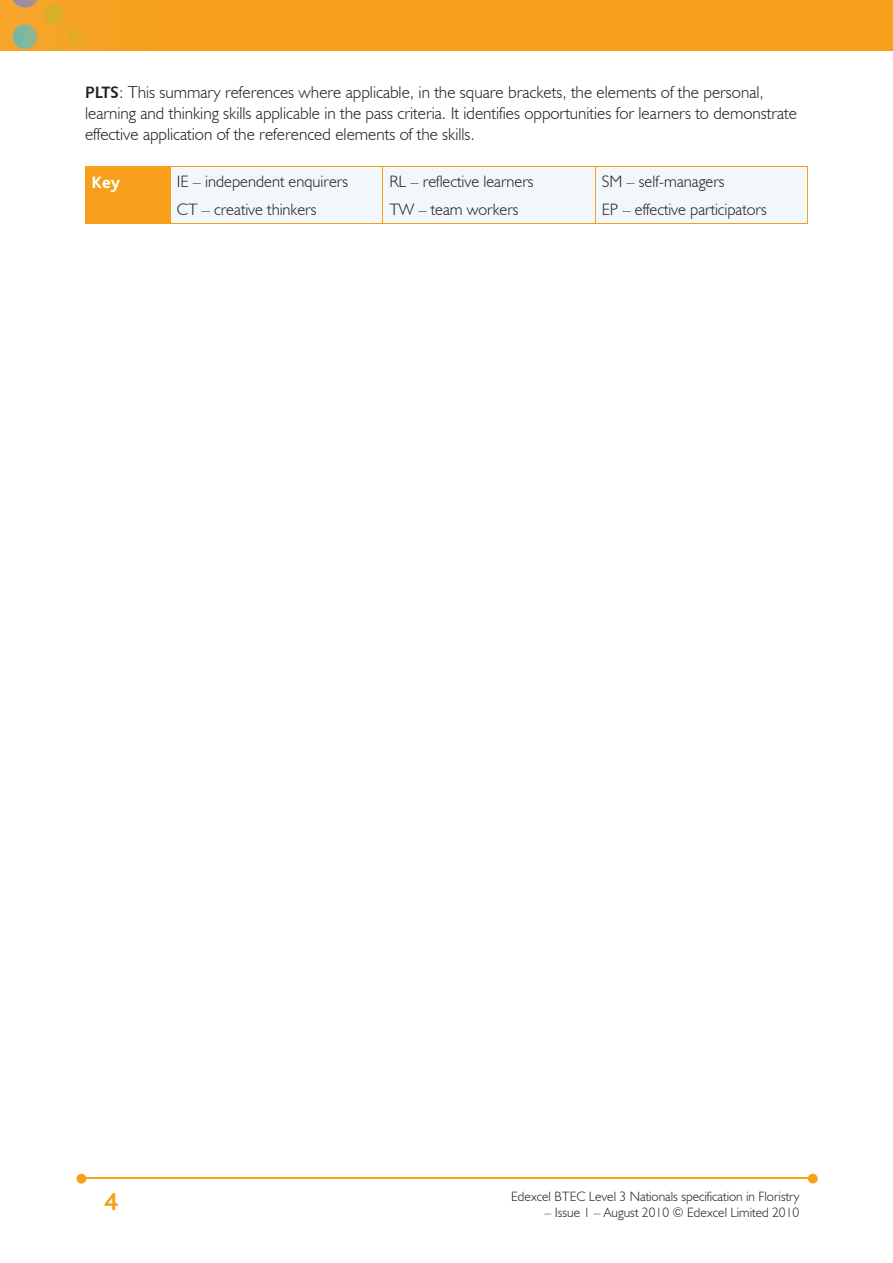
<style>
.page{position:relative;width:893px;height:1263px;background:#fff}
.page>*{position:absolute;margin:0;border:0;box-sizing:border-box;transform-origin:0 0}
.t1{font:700 25.5px "Bliss";color:#f6a01b}
.t2{font:300 17.25px/21px "Humanist 521 BT";color:#231f20}
.t3{font:800 17.25px "Bliss";color:#fff}
.t4{font:300 16.5px/27.3px "Humanist 521 BT";color:#231f20}
.t5{font:300 13.5px "Humanist 521 BT";color:#231f20}
.s1{font-family:"Humanist 531 BT Bold A";font-weight:400;font-size:16.5px}
</style>
<div class="page">
<img style="left:0;top:0;width:893px;height:51px">
<hr style="left:82px;top:1178px;width:728px;height:1px;background:#f6a01b">
<svg style="left:808px;top:1174px;width:10px;height:9px"></svg>
<svg style="left:77px;top:1174px;width:9px;height:9px"></svg>
<div style="left:85px;top:166px;width:85px;height:57px;background:#f6a01b"></div>
<div style="left:171px;top:167px;width:636px;height:56px;background:#f2f7fb"></div>
<hr style="left:85px;top:223px;width:85px;height:1px;background:#f6a01b">
<hr style="left:170px;top:223px;width:213px;height:1px;background:#f6a01b">
<hr style="left:383px;top:223px;width:212px;height:1px;background:#f6a01b">
<hr style="left:595px;top:223px;width:213px;height:1px;background:#f6a01b">
<hr style="left:170px;top:167px;width:1px;height:56px;background:#f6a01b">
<hr style="left:383px;top:167px;width:1px;height:56px;background:#f6a01b">
<hr style="left:595px;top:167px;width:1px;height:56px;background:#f6a01b">
<hr style="left:807px;top:167px;width:1px;height:56px;background:#f6a01b">
<hr style="left:170px;top:166px;width:213px;height:1px;background:#f6a01b">
<hr style="left:383px;top:166px;width:212px;height:1px;background:#f6a01b">
<hr style="left:595px;top:166px;width:213px;height:1px;background:#f6a01b">
<p class="t2" style="left:85px;top:81px;width:713px"><span class="s1">PLTS</span>: This summary references where applicable, in the square brackets, the elements of the personal, learning and thinking skills applicable in the pass criteria. It identifies opportunities for learners to demonstrate effective application of the referenced elements of the skills.</p>
<p class="t3" style="left:92px;top:173px;width:30px">Key</p>
<p class="t4" style="left:177px;top:168px;width:173px">IE – independent enquirers<br>CT – creative thinkers</p>
<p class="t4" style="left:389px;top:168px;width:146px">RL – reflective learners<br>TW – team workers</p>
<p class="t4" style="left:602px;top:168px;width:166px">SM – self-managers<br>EP – effective participators</p>
<h1 class="t1" style="left:104px;top:1189px;width:15px">4</h1>
<p class="t5" style="left:511px;top:1188px;width:290px">Edexcel BTEC Level 3 Nationals specification in Floristry</p>
<p class="t5" style="left:545px;top:1204px;width:256px">– Issue 1 – August 2010 © Edexcel Limited 2010</p>
</div>
